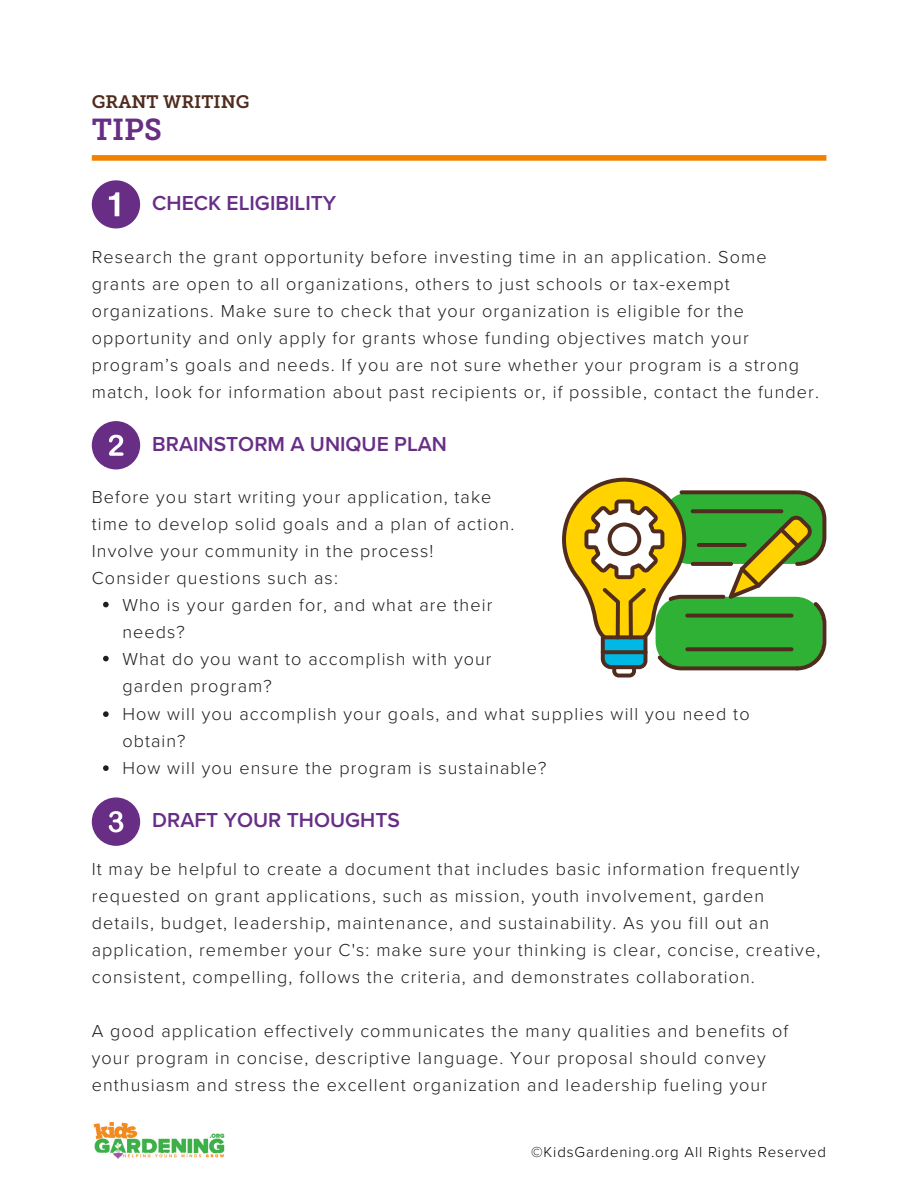
<style>
.page{position:relative;width:918px;height:1188px;background:#fff}
.page>*{position:absolute;margin:0;border:0;box-sizing:border-box;transform-origin:0 0}
.t1{font:30.15px "Museo Slab 700";color:#682e86}
.t2{font:600 21px "Proxima Nova";color:#682e86}
.t3{font:300 18px/27px "Proxima Nova";letter-spacing:.06em;color:#1e1e1e}
.t4{font:17.85px "Museo Slab 700";color:#4f2c1d}
.t5{font:300 15px "Proxima Nova";letter-spacing:.06em;color:#000}
</style>
<div class="page">
<div style="left:92px;top:155px;width:734px;height:6px;background:#ef8200"></div>
<svg style="left:92px;top:180px;width:48px;height:48px"></svg>
<div style="left:92px;top:421px;width:48px;height:48px;background:#682e86;border-radius:50%"></div>
<svg style="left:109px;top:435px;width:15px;height:21px"></svg>
<div style="left:92px;top:797px;width:48px;height:49px;background:#682e86;border-radius:50%"></div>
<svg style="left:109px;top:811px;width:14px;height:21px"></svg>
<svg style="left:562px;top:477px;width:264px;height:201px"></svg>
<svg style="left:685px;top:647px;width:108px;height:4px"></svg>
<svg style="left:685px;top:614px;width:108px;height:4px"></svg>
<hr style="left:697px;top:543px;width:50px;height:4px;background:#4f2c1d;border-radius:2px">
<svg style="left:691px;top:509px;width:92px;height:4px"></svg>
<svg style="left:103px;top:602px;width:6px;height:5px"></svg>
<svg style="left:103px;top:656px;width:6px;height:5px"></svg>
<svg style="left:103px;top:711px;width:6px;height:6px"></svg>
<svg style="left:103px;top:765px;width:6px;height:6px"></svg>
<img style="left:93px;top:1121px;width:132px;height:38px">
<p class="t4" style="left:92px;top:91px;width:159px">GRANT WRITING</p>
<h1 class="t1" style="left:92px;top:112px;width:72px">TIPS</h1>
<p class="t2" style="left:152px;top:191px;width:186px">CHECK ELIGIBILITY</p>
<p class="t3" style="left:92px;top:244px;width:729px">Research the grant opportunity before investing time in an application. Some grants are open to all organizations, others to just schools or tax-exempt organizations. Make sure to check that your organization is eligible for the opportunity and only apply for grants whose funding objectives match your program’s goals and needs. If you are not sure whether your program is a strong match, look for information about past recipients or, if possible, contact the funder.</p>
<p class="t2" style="left:152px;top:431px;width:296px">BRAINSTORM A UNIQUE PLAN</p>
<p class="t3" style="left:92px;top:484px;width:424px">Before you start writing your application, take time to develop solid goals and a plan of action.<br>Involve your community in the process!<br>Consider questions such as:</p>
<p class="t3" style="left:122px;top:592px;width:371px">Who is your garden for, and what are their needs?<br>What do you want to accomplish with your garden program?</p>
<p class="t3" style="left:122px;top:701px;width:629px">How will you accomplish your goals, and what supplies will you need to obtain?<br>How will you ensure the program is sustainable?</p>
<p class="t2" style="left:152px;top:808px;width:249px">DRAFT YOUR THOUGHTS</p>
<p class="t3" style="left:92px;top:856px;width:730px">It may be helpful to create a document that includes basic information frequently requested on grant applications, such as mission, youth involvement, garden details, budget, leadership, maintenance, and sustainability. As you fill out an application, remember your C's: make sure your thinking is clear, concise, creative, consistent, compelling, follows the criteria, and demonstrates collaboration.</p>
<p class="t3" style="left:92px;top:1018px;width:698px">A good application effectively communicates the many qualities and benefits of your program in concise, descriptive language. Your proposal should convey enthusiasm and stress the excellent organization and leadership fueling your</p>
<p class="t5" style="left:531px;top:1143px;width:297px">©KidsGardening.org All Rights Reserved</p>
</div>
